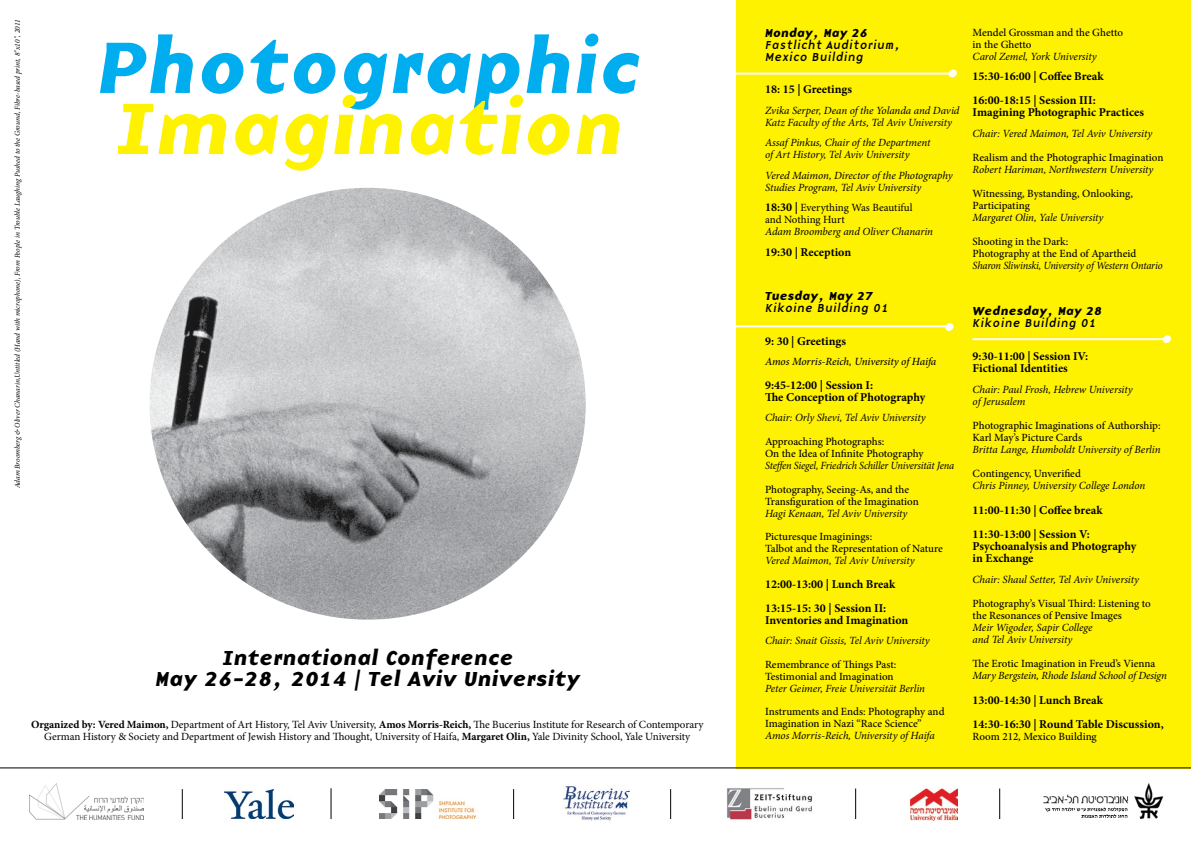
<style>
.page{position:relative;width:1191px;height:842px;background:#fff}
.page>*{position:absolute;margin:0;border:0;box-sizing:border-box;transform-origin:0 0}
.t1{font:75.2px "Base Nine BI";color:#00aeef}
.t2{font:75.2px "Base Nine BI";color:#fff200}
.t3{font:21px/21.9px "Base Nine BI";color:#000;text-align:center}
.t4{font:700 12px/12.1px "Minion Pro";color:#000}
.t5{font:12px/12px "Base Nine I";color:#000}
.t6{font:12px "Base Nine BI";color:#000}
.t7{font:italic 11px/12px "Minion Pro";letter-spacing:-.01em;color:#000}
.t8{font:500 11px/11.9px "Minion Pro";letter-spacing:-.005em;color:#000}
.t9{font:11px/12px "Minion Pro";letter-spacing:-.01em;color:#000;text-align:center}
.t10{font:italic 11px "Minion Pro";letter-spacing:-.01em;color:#000;scale:.95 1}
.t11{font:italic 500 11px "Minion Pro";letter-spacing:-.01em;color:#000}
.t12{font:italic 7.5px "Minion Pro";letter-spacing:-.01em;color:#000}
.s1{font-weight:700}
.s2{font-weight:700;font-size:12px}
</style>
<div class="page">
<div style="left:736px;top:0;width:455px;height:768px;background:#fff200"></div>
<img style="left:149px;top:188px;width:437px;height:432px">
<hr style="left:0;top:768px;width:1191px;height:1px;background:#000">
<img style="left:30px;top:784px;width:113px;height:35px">
<img style="left:564px;top:786px;width:65px;height:35px">
<img style="left:911px;top:788px;width:46px;height:33px">
<img style="left:380px;top:789px;width:96px;height:30px">
<img style="left:727px;top:788px;width:85px;height:32px">
<img style="left:1043px;top:783px;width:121px;height:37px">
<img style="left:224px;top:789px;width:70px;height:30px">
<hr style="left:182px;top:789px;width:1px;height:30px;background:#000">
<hr style="left:331px;top:788px;width:1px;height:31px;background:#000">
<hr style="left:513px;top:789px;width:1px;height:30px;background:#000">
<hr style="left:670px;top:789px;width:1px;height:30px;background:#000">
<hr style="left:855px;top:788px;width:1px;height:31px;background:#000">
<hr style="left:999px;top:788px;width:1px;height:31px;background:#000">
<hr style="left:736px;top:325px;width:213px;height:2px;background:#fff">
<hr style="left:736px;top:73px;width:216px;height:2px;background:#fff">
<hr style="left:972px;top:338px;width:194px;height:2px;background:#fff">
<svg style="left:947px;top:69px;width:10px;height:9px"></svg>
<svg style="left:1161px;top:335px;width:10px;height:8px"></svg>
<svg style="left:944px;top:323px;width:10px;height:8px"></svg>
<p class="t12" style="left:12px;top:488px;width:471px;rotate:-90deg">Adam Broomberg&amp; Oliver Chanarin,Untitled (Hand with microphone ,) From People in Trouble LaughingPushed to the Ground, Fibre-based print x"8, 10 ," 2011</p>
<h1 class="t1" style="left:98px;top:8px;width:545px">Photographic</h1>
<h1 class="t2" style="left:114px;top:69px;width:512px">Imagination</h1>
<h2 class="t3" style="left:156px;top:645px;width:426px">International Conference<br>May 26-28, 2014 | Tel Aviv University</h2>
<p class="t9" style="left:31px;top:719px;width:674px"><span class="s1">Organized by: Vered Maimon,</span> Department of Art History, Tel Aviv University, <span class="s1">Amos Morris-Reich,</span> The Bucerius Institute for Research of Contemporary<br>German History &amp; Society and Department of Jewish History and Thought, University of Haifa, <span class="s1">Margaret Olin,</span> Yale Divinity School, Yale University</p>
<p class="t6" style="left:765px;top:23px;width:104px">Monday, May 26</p>
<p class="t5" style="left:765px;top:38px;width:138px">Fastlicht Auditorium,<br>Mexico Building</p>
<p class="t4" style="left:765px;top:83px;width:88px">18: 15 | Greetings</p>
<p class="t7" style="left:765px;top:104px;width:196px">Zvika Serper, Dean of the Yolanda and David<br>Katz Faculty of the Arts, Tel Aviv University</p>
<p class="t7" style="left:765px;top:137px;width:167px">AssafPinkus, Chair of the Department ofArt History, Tel Aviv University</p>
<p class="t7" style="left:765px;top:169px;width:189px">Vered Maimon, Director of the Photography<br>Studies Program, Tel Aviv University</p>
<p class="t9" style="left:765px;top:202px;width:149px;text-align:left"><span class="s2">18:30 |</span> Everything Was Beautiful and Nothing Hurt</p>
<p class="t7" style="left:765px;top:226px;width:170px">Adam Broomberg and Oliver Chanarin</p>
<p class="t4" style="left:765px;top:246px;width:88px">19:30 | Reception</p>
<p class="t6" style="left:765px;top:287px;width:110px">Tuesday, May 27</p>
<p class="t5" style="left:765px;top:302px;width:126px">Kikoine Building 01</p>
<p class="t4" style="left:765px;top:335px;width:82px">9: 30 | Greetings</p>
<p class="t11" style="left:765px;top:354px;width:173px">Amos Morris-Reich, University of Haifa</p>
<p class="t4" style="left:765px;top:379px;width:162px">9:45-12:00 | Session :I<br>The Conception of Photography</p>
<p class="t7" style="left:765px;top:412px;width:162px">Chair: Orly Shevi, Tel Aviv University</p>
<p class="t8" style="left:765px;top:436px;width:160px">Approaching Photographs:<br>On the Idea of Infinite Photography</p>
<p class="t10" style="left:765px;top:458px;width:201px">Steffen Siegel, Friedrich Schiller Universität Jena</p>
<p class="t8" style="left:765px;top:483px;width:155px">Photography, Seeing-As, and the<br>Transfiguration of the Imagination</p>
<p class="t7" style="left:765px;top:507px;width:144px">Hagi Kenaan, Tel Aviv University</p>
<p class="t8" style="left:765px;top:531px;width:179px">Picturesque Imaginings:<br>Talbot and the Representation of Nature</p>
<p class="t7" style="left:765px;top:555px;width:151px">Vered Maimon, Tel Aviv University</p>
<p class="t4" style="left:765px;top:572px;width:132px;line-height:23.8px">12:00-13:00 | Lunch Break<br>13:15-15: 30 | Session II:</p>
<p class="t4" style="left:765px;top:614px;width:145px">Inventories and Imagination</p>
<p class="t7" style="left:765px;top:634px;width:166px">Chair: Snait Gissis, Tel Aviv University</p>
<p class="t8" style="left:765px;top:658px;width:133px">Remembrance of Things Past:<br>Testimonial and Imagination</p>
<p class="t7" style="left:765px;top:682px;width:162px">Peter Geimer, Freie Universität Berlin</p>
<p class="t8" style="left:765px;top:706px;width:181px">Instruments and Ends: Photography and<br>Imagination in Nazi “Race Science“</p>
<p class="t7" style="left:765px;top:730px;width:171px">Amos Morris-Reich, University of Haifa</p>
<p class="t8" style="left:972px;top:26px;width:152px">Mendel Grossman and the Ghetto in the Ghetto</p>
<p class="t7" style="left:972px;top:50px;width:125px">Carol Zemel, York University</p>
<p class="t4" style="left:972px;top:64px;width:132px;line-height:24px">15:30-16:00 | Coffee Break<br>16:00-18:15 | Session III:</p>
<p class="t4" style="left:972px;top:106px;width:173px">Imagining Photographic Practices</p>
<p class="t7" style="left:972px;top:127px;width:181px">Chair: Vered Maimon, Tel Aviv University</p>
<p class="t8" style="left:972px;top:151px;width:192px">Realism and the Photographic Imagination</p>
<p class="t7" style="left:972px;top:163px;width:182px">Robert Hariman, Northwestern University</p>
<p class="t8" style="left:972px;top:187px;width:162px">Witnessing, Bystanding, Onlooking,<br>Participating</p>
<p class="t7" style="left:972px;top:211px;width:132px">Margaret Olin, Yale University</p>
<p class="t8" style="left:972px;top:235px;width:165px">Shooting in the Dark:<br>Photography at the End of Apartheid</p>
<p class="t10" style="left:972px;top:258px;width:201px">Sharon Sliwinski, University of Western Ontario</p>
<p class="t6" style="left:972px;top:302px;width:131px">Wednesday, May 28</p>
<p class="t5" style="left:972px;top:317px;width:126px">Kikoine Building 01</p>
<p class="t4" style="left:972px;top:350px;width:117px">9:30-11:00 | Session IV:<br>Fictional Identities</p>
<p class="t7" style="left:972px;top:383px;width:161px">Chair: Paul Frosh, Hebrew University ofJerusalem</p>
<p class="t8" style="left:972px;top:419px;width:189px">Photographic Imaginations of Authorship:<br>Karl Mays’ Picture Cards</p>
<p class="t7" style="left:972px;top:443px;width:189px">Britta Lange, Humboldt University ofBerlin</p>
<p class="t8" style="left:972px;top:468px;width:110px">Contingency, Unverified</p>
<p class="t7" style="left:972px;top:480px;width:174px">Chris Pinney, University College London</p>
<p class="t4" style="left:972px;top:497px;width:131px;line-height:24.2px">11:00-11:30 | Coffee break<br>11:30-13:00 | Session V:</p>
<p class="t4" style="left:972px;top:540px;width:165px">Psychoanalysis and Photography in Exchange</p>
<p class="t7" style="left:972px;top:573px;width:168px">Chair: Shaul Setter, Tel Aviv University</p>
<p class="t8" style="left:972px;top:597px;width:180px">Photographys’ Visual Third: Listening to the Resonances of Pensive Images</p>
<p class="t7" style="left:972px;top:621px;width:121px">Meir Wigoder, Sapir College and Tel Aviv University</p>
<p class="t8" style="left:972px;top:658px;width:184px">The Erotic Imagination in Freuds’ Vienna</p>
<p class="t7" style="left:972px;top:670px;width:196px">Mary Bergstein, Rhode Island School of Design</p>
<p class="t4" style="left:972px;top:687px;width:193px;line-height:24.2px">13:00-14:30 | Lunch Break<br>14:30-16:30 | Round Table Discussion,</p>
<p class="t8" style="left:972px;top:730px;width:126px">Room 212, Mexico Building</p>
</div>
